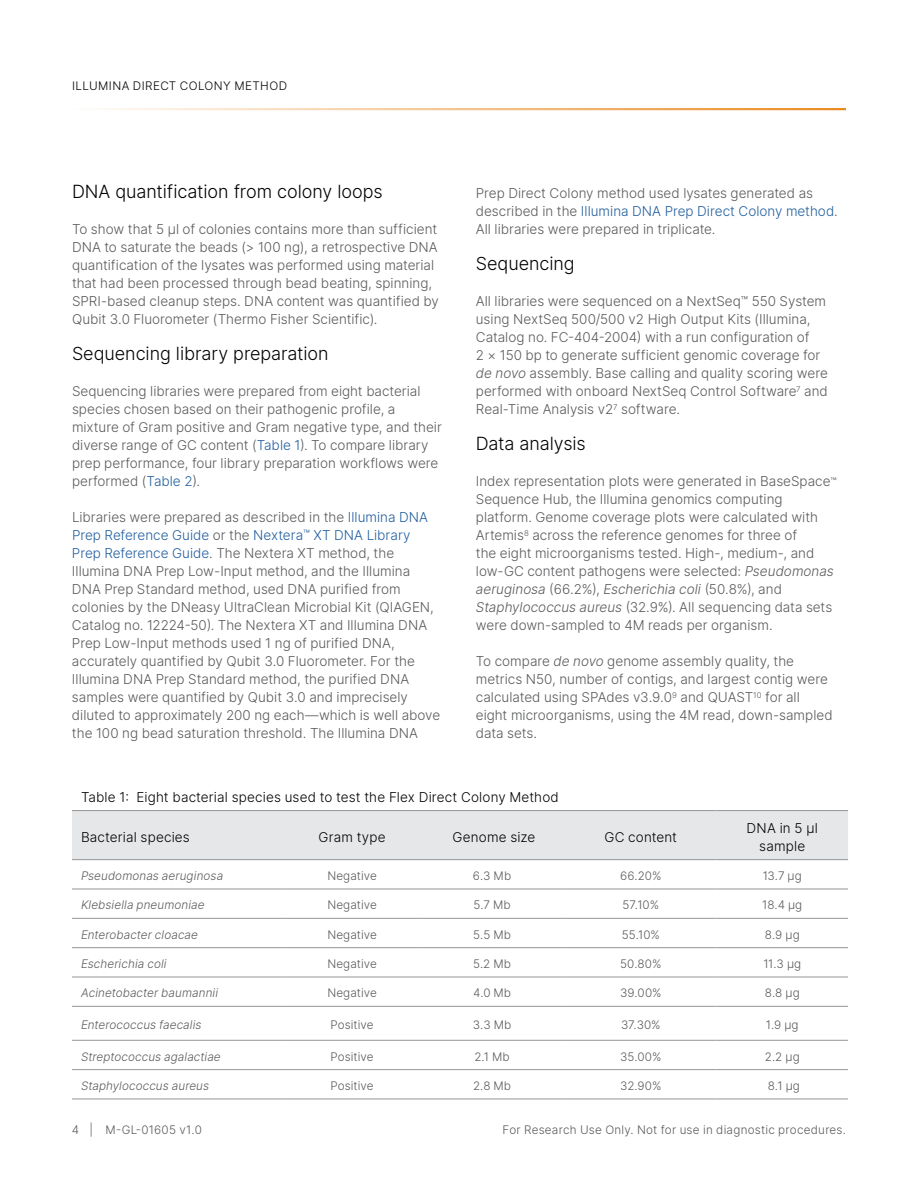
<style>
.page{position:relative;width:918px;height:1188px;background:#fff}
.page>*{position:absolute;margin:0;border:0;box-sizing:border-box;transform-origin:0 0}
.t1{font:300 18px "Inter";letter-spacing:-.005em;color:#000}
.t2{font:300 13.5px/18px "Inter";color:#58595b}
.t3{font:300 13.5px/18px "Inter";letter-spacing:.01em;color:#000;text-align:center}
.t4{font:300 11.7px "Inter";letter-spacing:.005em;color:#58595b}
.t5{font:italic 300 11.7px "Inter";letter-spacing:.01em;color:#58595b}
.t6{font:300 11.7px "Inter";letter-spacing:.04em;color:#000}
.t7{font:300 11.7px "Inter";letter-spacing:.025em;color:#58595b}
.s1{color:#215e9e}
.s2{font-size:11.4px;color:#215e9e}
.s3{font-size:12.3px}
.s4{font-style:italic}
.s5{font-size:10.5px}
</style>
<div class="page">
<hr style="left:72px;top:108px;width:774px;height:2px;background:#eb8b23">
<div style="left:72px;top:811px;width:776px;height:48px;background:#e6e7e8"></div>
<hr style="left:72px;top:889px;width:213px;height:1px;background:#939598">
<hr style="left:285px;top:889px;width:134px;height:1px;background:#939598">
<hr style="left:419px;top:889px;width:146px;height:1px;background:#939598">
<hr style="left:565px;top:889px;width:152px;height:1px;background:#939598">
<hr style="left:717px;top:889px;width:131px;height:1px;background:#939598">
<hr style="left:72px;top:918px;width:213px;height:1px;background:#939598">
<hr style="left:285px;top:918px;width:134px;height:1px;background:#939598">
<hr style="left:419px;top:918px;width:146px;height:1px;background:#939598">
<hr style="left:565px;top:918px;width:152px;height:1px;background:#939598">
<hr style="left:717px;top:918px;width:131px;height:1px;background:#939598">
<hr style="left:72px;top:947px;width:213px;height:1px;background:#939598">
<hr style="left:285px;top:947px;width:134px;height:1px;background:#939598">
<hr style="left:419px;top:947px;width:146px;height:1px;background:#939598">
<hr style="left:565px;top:947px;width:152px;height:1px;background:#939598">
<hr style="left:717px;top:947px;width:131px;height:1px;background:#939598">
<hr style="left:72px;top:977px;width:213px;height:1px;background:#939598">
<hr style="left:285px;top:977px;width:134px;height:1px;background:#939598">
<hr style="left:419px;top:977px;width:146px;height:1px;background:#939598">
<hr style="left:565px;top:977px;width:152px;height:1px;background:#939598">
<hr style="left:717px;top:977px;width:131px;height:1px;background:#939598">
<hr style="left:72px;top:1006px;width:213px;height:1px;background:#939598">
<hr style="left:285px;top:1006px;width:134px;height:1px;background:#939598">
<hr style="left:419px;top:1006px;width:146px;height:1px;background:#939598">
<hr style="left:565px;top:1006px;width:152px;height:1px;background:#939598">
<hr style="left:717px;top:1006px;width:131px;height:1px;background:#939598">
<hr style="left:72px;top:1040px;width:213px;height:1px;background:#939598">
<hr style="left:285px;top:1040px;width:134px;height:1px;background:#939598">
<hr style="left:419px;top:1040px;width:146px;height:1px;background:#939598">
<hr style="left:565px;top:1040px;width:152px;height:1px;background:#939598">
<hr style="left:717px;top:1040px;width:131px;height:1px;background:#939598">
<hr style="left:72px;top:1069px;width:213px;height:1px;background:#939598">
<hr style="left:285px;top:1069px;width:134px;height:1px;background:#939598">
<hr style="left:419px;top:1069px;width:146px;height:1px;background:#939598">
<hr style="left:565px;top:1069px;width:152px;height:1px;background:#939598">
<hr style="left:717px;top:1069px;width:131px;height:1px;background:#939598">
<hr style="left:285px;top:810px;width:134px;height:1px;background:#939598">
<hr style="left:419px;top:810px;width:146px;height:1px;background:#939598">
<hr style="left:565px;top:810px;width:152px;height:1px;background:#939598">
<hr style="left:717px;top:810px;width:131px;height:1px;background:#939598">
<hr style="left:72px;top:810px;width:213px;height:1px;background:#939598">
<hr style="left:72px;top:859px;width:213px;height:1px;background:#939598">
<hr style="left:72px;top:1099px;width:213px;height:1px;background:#939598">
<hr style="left:285px;top:859px;width:134px;height:1px;background:#939598">
<hr style="left:419px;top:859px;width:146px;height:1px;background:#939598">
<hr style="left:565px;top:859px;width:152px;height:1px;background:#939598">
<hr style="left:717px;top:859px;width:131px;height:1px;background:#939598">
<hr style="left:285px;top:1099px;width:134px;height:1px;background:#939598">
<hr style="left:419px;top:1099px;width:146px;height:1px;background:#939598">
<hr style="left:565px;top:1099px;width:152px;height:1px;background:#939598">
<hr style="left:717px;top:1099px;width:131px;height:1px;background:#939598">
<p class="t6" style="left:72px;top:77px;width:217px">ILLUMINA DIRECT COLONY METHOD</p>
<h1 class="t1" style="left:72px;top:179px;width:312px">DNA quantification from colony loops</h1>
<p class="t2" style="left:72px;top:220px;width:368px">To show that 5 μl of colonies contains more than sufficient DNA to saturate the beads (&gt; 100 ng), a retrospective DNA quantification of the lysates was performed using material that had been processed through bead beating, spinning, SPRI-based cleanup steps. DNA content was quantified by Qubit 3.0 Fluorometer (Thermo Fisher Scientific).</p>
<h1 class="t1" style="left:72px;top:341px;width:258px">Sequencing library preparation</h1>
<p class="t2" style="left:72px;top:382px;width:371px">Sequencing libraries were prepared from eight bacterial species chosen based on their pathogenic profile, a mixture of Gram positive and Gram negative type, and their diverse range of GC content (<span class="s1">Table 1</span>). To compare library prep performance, four library preparation workflows were performed (<span class="s1">Table 2</span>).</p>
<p class="t2" style="left:72px;top:508px;width:370px">Libraries were prepared as described in the <span class="s1">Illumina DNA Prep Reference Guide</span> or the <span class="s1">Nextera</span><span class="s2">™</span> <span class="s1">XT DNA Library Prep Reference Guide</span>. The Nextera XT method, the Illumina DNA Prep Low-Input method, and the Illumina DNA Prep Standard method, used DNA purified from colonies by the DNeasy UltraClean Microbial Kit (QIAGEN, Catalog no. 12224-50). The Nextera XT and Illumina DNA Prep Low-Input methods used 1 ng of purified DNA, accurately quantified by Qubit 3.0 Fluorometer. For the Illumina DNA Prep Standard method, the purified DNA samples were quantified by Qubit 3.0 and imprecisely diluted to approximately 200 ng each—which is well above the 100 ng bead saturation threshold. The Illumina DNA</p>
<p class="t2" style="left:476px;top:184px;width:364px">Prep Direct Colony method used lysates generated as described in the <span class="s1">Illumina DNA Prep Direct Colony method</span>.<br>All libraries were prepared in triplicate.</p>
<h1 class="t1" style="left:476px;top:251px;width:100px">Sequencing</h1>
<p class="t2" style="left:476px;top:292px;width:354px">All libraries were sequenced on a NextSeq<span class="s3">™</span> 550 System using NextSeq 500/500 v2 High Output Kits (Illumina, Catalog no. FC-404-2004) with a run configuration of<br>2 × 150 bp to generate sufficient genomic coverage for <span class="s4">de novo</span> assembly. Base calling and quality scoring were performed with onboard NextSeq Control Software<sup>7</sup> and Real-Time Analysis v2<sup>7</sup> software.</p>
<h1 class="t1" style="left:476px;top:431px;width:111px">Data analysis</h1>
<p class="t2" style="left:476px;top:472px;width:362px">Index representation plots were generated in BaseSpace<span class="s5">™ </span>Sequence Hub, the Illumina genomics computing platform. Genome coverage plots were calculated with Artemis<sup>8</sup> across the reference genomes for three of<br>the eight microorganisms tested. High-, medium-, and low-GC content pathogens were selected: <span class="s4">Pseudomonas aeruginosa</span> (66.2%), <span class="s4">Escherichia coli</span> (50.8%), and <span class="s4">Staphylococcus aureus</span> (32.9%). All sequencing data sets were down-sampled to 4M reads per organism.</p>
<p class="t2" style="left:476px;top:652px;width:358px">To compare <span class="s4">de novo</span> genome assembly quality, the metrics N50, number of contigs, and largest contig were calculated using SPAdes v3.9.0<sup>9</sup> and QUAST<sup>10</sup> for all eight microorganisms, using the 4M read, down-sampled data sets.</p>
<p class="t3" style="left:81px;top:788px;width:479px">Table 1: Eight bacterial species used to test the Flex Direct Colony Method</p>
<p class="t3" style="left:81px;top:828px;width:110px">Bacterial species</p>
<p class="t3" style="left:319px;top:828px;width:69px">Gram type</p>
<p class="t3" style="left:453px;top:828px;width:84px">Genome size</p>
<p class="t3" style="left:605px;top:828px;width:74px">GC content</p>
<p class="t3" style="left:747px;top:819px;width:73px">DNA in 5 μl sample</p>
<p class="t5" style="left:81px;top:867px;width:144px">Pseudomonas aeruginosa</p>
<p class="t4" style="left:327px;top:867px;width:51px">Negative</p>
<p class="t4" style="left:473px;top:867px;width:40px">6.3 Mb</p>
<p class="t4" style="left:620px;top:867px;width:43px">66.20%</p>
<p class="t4" style="left:763px;top:867px;width:41px">13.7 μg</p>
<p class="t5" style="left:81px;top:897px;width:125px">Klebsiella pneumoniae</p>
<p class="t4" style="left:327px;top:897px;width:51px">Negative</p>
<p class="t4" style="left:473px;top:897px;width:39px">5.7 Mb</p>
<p class="t4" style="left:623px;top:897px;width:38px">57.10%</p>
<p class="t4" style="left:762px;top:897px;width:42px">18.4 μg</p>
<p class="t5" style="left:81px;top:926px;width:119px">Enterobacter cloacae</p>
<p class="t4" style="left:327px;top:926px;width:51px">Negative</p>
<p class="t4" style="left:473px;top:926px;width:39px">5.5 Mb</p>
<p class="t4" style="left:622px;top:926px;width:40px">55.10%</p>
<p class="t4" style="left:765px;top:926px;width:36px">8.9 μg</p>
<p class="t5" style="left:81px;top:955px;width:87px">Escherichia coli</p>
<p class="t4" style="left:327px;top:955px;width:51px">Negative</p>
<p class="t4" style="left:473px;top:955px;width:39px">5.2 Mb</p>
<p class="t4" style="left:620px;top:955px;width:43px">50.80%</p>
<p class="t4" style="left:763px;top:955px;width:39px">11.3 μg</p>
<p class="t5" style="left:81px;top:985px;width:139px">Acinetobacter baumannii</p>
<p class="t4" style="left:327px;top:985px;width:51px">Negative</p>
<p class="t4" style="left:473px;top:985px;width:40px">4.0 Mb</p>
<p class="t4" style="left:620px;top:985px;width:43px">39.00%</p>
<p class="t4" style="left:765px;top:985px;width:36px">8.8 μg</p>
<p class="t5" style="left:81px;top:1016px;width:122px">Enterococcus faecalis</p>
<p class="t4" style="left:331px;top:1016px;width:45px">Positive</p>
<p class="t4" style="left:473px;top:1016px;width:40px">3.3 Mb</p>
<p class="t4" style="left:621px;top:1016px;width:41px">37.30%</p>
<p class="t4" style="left:766px;top:1016px;width:34px">1.9 μg</p>
<p class="t5" style="left:81px;top:1048px;width:141px">Streptococcus agalactiae</p>
<p class="t4" style="left:331px;top:1048px;width:45px">Positive</p>
<p class="t4" style="left:474px;top:1048px;width:37px">2.1 Mb</p>
<p class="t4" style="left:620px;top:1048px;width:43px">35.00%</p>
<p class="t4" style="left:765px;top:1048px;width:36px">2.2 μg</p>
<p class="t5" style="left:81px;top:1077px;width:130px">Staphylococcus aureus</p>
<p class="t4" style="left:331px;top:1077px;width:45px">Positive</p>
<p class="t4" style="left:473px;top:1077px;width:40px">2.8 Mb</p>
<p class="t4" style="left:620px;top:1077px;width:43px">32.90%</p>
<p class="t4" style="left:768px;top:1077px;width:34px">8.1 μg</p>
<p class="t7" style="left:72px;top:1121px;width:131px">4 | M-GL-01605 v1.0</p>
<p class="t4" style="left:502px;top:1121px;width:345px">For Research Use Only. Not for use in diagnostic procedures.</p>
</div>
